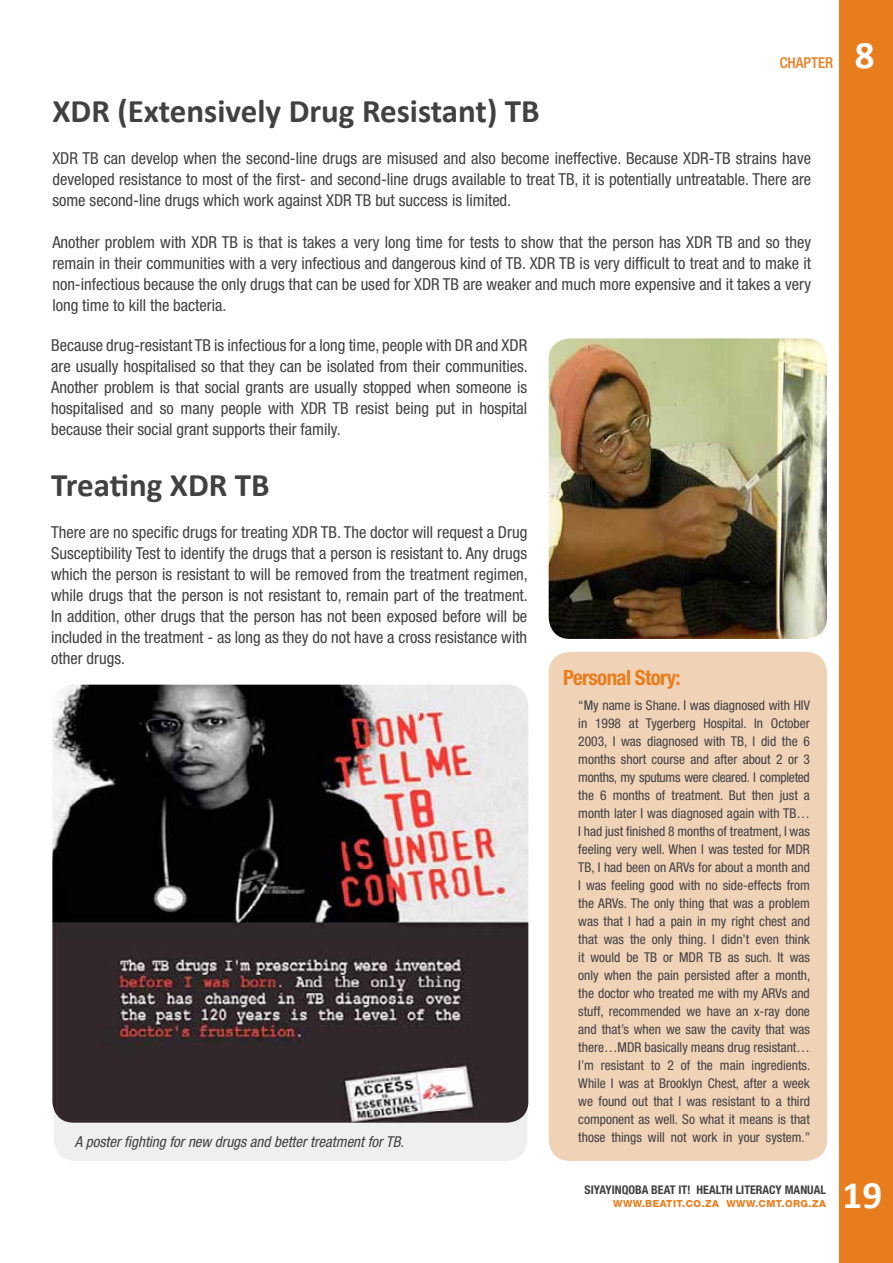
<style>
.page{position:relative;width:893px;height:1263px;background:#fff}
.page>*{position:absolute;margin:0;border:0;box-sizing:border-box;transform-origin:0 0}
.t1{font:700 39px "Calibri";color:#fff}
.t2{font:700 33px "Calibri";color:#414042}
.t3{font:700 condensed 21px "Helvetica Neue";letter-spacing:-.03em;color:#e87d1e}
.t4{font:condensed 16.5px/21px "Helvetica Neue";color:#414042;text-align:justify}
.t5{font:italic condensed 15px "Helvetica Neue";color:#414042}
.t6{font:500 condensed 15px "Helvetica Neue";color:#e87d1e}
.t7{font:condensed 13.5px/18px "Helvetica Neue";color:#414042;text-align:justify}
.t8{font:700 condensed 12px "Helvetica Neue";color:#414042}
.t9{font:800 9.75px "Helvetica Neue";letter-spacing:.045em;color:#e87d1e}
</style>
<div class="page">
<div style="left:839px;top:0;width:54px;height:1263px;background:#e87d1e"></div>
<img style="left:549px;top:338px;width:278px;height:301px">
<div style="left:549px;top:652px;width:278px;height:509px;background:#f0d2b7;border-radius:21px"></div>
<div style="left:54px;top:1022px;width:473px;height:139px;background:#efeff0;border-radius:21px"></div>
<img style="left:52px;top:685px;width:476px;height:438px">
<p class="t6" style="left:780px;top:54px;width:55px">CHAPTER</p>
<h2 class="t2" style="left:52px;top:90px;width:489px">XDR (Extensively Drug Resistant) TB</h2>
<p class="t4" style="left:52px;top:147px;width:760px">XDR TB can develop when the second-line drugs are misused and also become ineffective. Because XDR-TB strains have developed resistance to most of the first- and second-line drugs available to treat TB, it is potentially untreatable. There are some second-line drugs which work against XDR TB but success is limited.</p>
<p class="t4" style="left:52px;top:231px;width:760px">Another problem with XDR TB is that is takes a very long time for tests to show that the person has XDR TB and so they remain in their communities with a very infectious and dangerous kind of TB. XDR TB is very difficult to treat and to make it non-infectious because the only drugs that can be used for XDR TB are weaker and much more expensive and it takes a very long time to kill the bacteria.</p>
<p class="t4" style="left:51px;top:335px;width:478px">Because drug-resistant TB is infectious for a long time, people with DR and XDR are usually hospitalised so that they can be isolated from their communities.<br>Another problem is that social grants are usually stopped when someone is hospitalised and so many people with XDR TB resist being put in hospital because their social grant supports their family.</p>
<h2 class="t2" style="left:51px;top:465px;width:220px">Treating XDR TB</h2>
<p class="t4" style="left:51px;top:522px;width:478px">There are no specific drugs for treating XDR TB. The doctor will request a Drug Susceptibility Test to identify the drugs that a person is resistant to. Any drugs which the person is resistant to will be removed from the treatment regimen, while drugs that the person is not resistant to, remain part of the treatment.<br>In addition, other drugs that the person has not been exposed before will be included in the treatment - as long as they do not have a cross resistance with other drugs.</p>
<p class="t5" style="left:75px;top:1133px;width:331px">A poster fighting for new drugs and better treatment for TB.</p>
<p class="t3" style="left:563px;top:664px;width:119px">Personal Story:</p>
<p class="t7" style="left:578px;top:696px;width:234px">“My name is Shane. I was diagnosed with HIV in 1998 at Tygerberg Hospital. In October 2003, I was diagnosed with TB, I did the 6 months short course and after about 2 or 3 months, my sputums were cleared. I completed the 6 months of treatment. But then just a month later I was diagnosed again with TB… I had just finished 8 months of treatment, I was feeling very well. When I was tested for MDR TB, I had been on ARVs for about a month and I was feeling good with no side-effects from the ARVs. The only thing that was a problem was that I had a pain in my right chest and that was the only thing. I didn’t even think it would be TB or MDR TB as such. It was only when the pain persisted after a month, the doctor who treated me with my ARVs and stuff, recommended we have an x-ray done and that’s when we saw the cavity that was there…MDR basically means drug resistant… I’m resistant to 2 of the main ingredients.<br>While I was at Brooklyn Chest, after a week we found out that I was resistant to a third component as well. So what it means is that those things will not work in your system.”</p>
<h1 class="t1" style="left:855px;top:30px;width:21px">8</h1>
<p class="t8" style="left:585px;top:1182px;width:243px">SIYAYINQOBA BEAT IT! HEALTH LITERACY MANUAL</p>
<p class="t9" style="left:613px;top:1198px;width:214px">WWW.BEATIT.CO.ZA WWW.CMT.ORG.ZA</p>
<h1 class="t1" style="left:843px;top:1171px;width:41px">19</h1>
</div>
